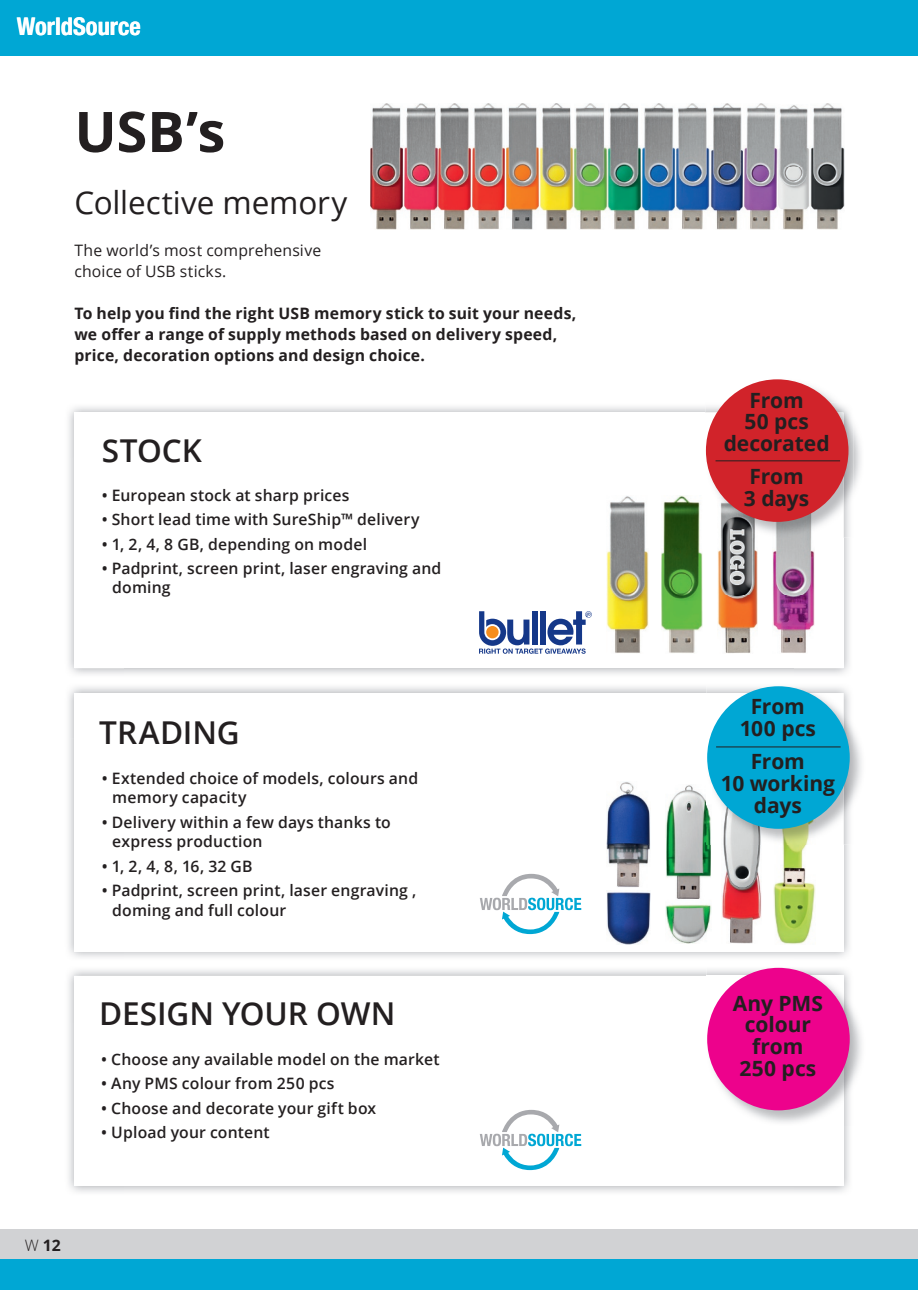
<style>
.page{position:relative;width:918px;height:1290px;background:#fff}
.page>*{position:absolute;margin:0;border:0;box-sizing:border-box;transform-origin:0 0}
.t1{font:700 56px "Open Sans";color:#231f20}
.t2{font:600 31.5px "Open Sans";letter-spacing:-.005em;color:#231f20}
.t3{font:31.5px "Open Sans";letter-spacing:-.005em;color:#231f20}
.t4{font:700 condensed 24.5px "Helvetica Neue LTW1 G";color:#fff}
.t5{font:700 21px/21.9px "Open Sans";letter-spacing:-.005em;color:#231f20;text-align:center}
.t6{font:600 15.75px/19.2px "Open Sans";letter-spacing:.01em;color:#231f20}
.t7{font:700 15.75px/21px "Open Sans";letter-spacing:.01em;color:#231f20}
.t8{font:15.75px/21px "Open Sans";letter-spacing:.01em;color:#231f20}
.s1{font-weight:300}
</style>
<div class="page">
<div style="left:0;top:1229px;width:918px;height:61px;background:#d1d2d4"></div>
<div style="left:0;top:1260px;width:918px;height:30px;background:#00a7d4"></div>
<div style="left:0;top:0;width:918px;height:55px;background:#00a7d4"></div>
<svg style="left:479px;top:611px;width:113px;height:43px"></svg>
<img style="left:718px;top:537px;width:39px;height:116px">
<img style="left:661px;top:496px;width:41px;height:157px">
<img style="left:772px;top:537px;width:43px;height:117px">
<img style="left:606px;top:496px;width:42px;height:157px">
<img style="left:810px;top:103px;width:34px;height:126px">
<img style="left:370px;top:103px;width:407px;height:126px">
<img style="left:778px;top:105px;width:32px;height:124px">
<img style="left:506px;top:103px;width:1px;height:126px">
<img style="left:706px;top:967px;width:156px;height:159px">
<img style="left:706px;top:976px;width:137px;height:150px">
<div style="left:707px;top:968px;width:142px;height:142px;background:#ed028c;border-radius:50%"></div>
<img style="left:722px;top:844px;width:39px;height:99px">
<img style="left:606px;top:782px;width:44px;height:162px">
<img style="left:666px;top:785px;width:40px;height:53px">
<img style="left:666px;top:838px;width:45px;height:106px">
<img style="left:773px;top:844px;width:42px;height:100px">
<img style="left:706px;top:685px;width:156px;height:159px">
<img style="left:706px;top:693px;width:137px;height:151px">
<img style="left:706px;top:785px;width:5px;height:59px">
<div style="left:707px;top:686px;width:142px;height:143px;background:#00a7d4;border-radius:50%"></div>
<img style="left:731px;top:379px;width:130px;height:111px">
<img style="left:705px;top:403px;width:148px;height:134px">
<img style="left:705px;top:412px;width:138px;height:125px">
<div style="left:706px;top:379px;width:142px;height:143px;background:#d1232a;border-radius:50%"></div>
<svg style="left:480px;top:874px;width:101px;height:60px"></svg>
<svg style="left:480px;top:1110px;width:101px;height:60px"></svg>
<hr style="left:715px;top:460px;width:125px;height:1px;background:#231f20">
<hr style="left:716px;top:746px;width:124px;height:1px;background:#231f20">
<h3 class="t4" style="left:17px;top:11px;width:125px">WorldSource</h3>
<h1 class="t1" style="left:74px;top:92px;width:152px">USB’s</h1>
<h2 class="t3" style="left:74px;top:181px;width:274px">Collective memory</h2>
<p class="t8" style="left:74px;top:240px;width:248px">The world’s most comprehensive choice of USB sticks.</p>
<p class="t7" style="left:74px;top:303px;width:503px">To help you find the right USB memory stick to suit your needs, we offer a range of supply methods based on delivery speed, price, decoration options and design choice.</p>
<h2 class="t2" style="left:102px;top:429px;width:102px">STOCK</h2>
<p class="t6" style="left:102px;top:485px;width:249px">• European stock at sharp prices</p>
<p class="t6" style="left:102px;top:509px;width:319px">• Short lead time with SureShip™ delivery</p>
<p class="t6" style="left:102px;top:534px;width:267px">• 1, 2, 4, 8 GB, depending on model</p>
<p class="t6" style="left:112px;top:558px;width:331px;text-indent:-11px">• Padprint, screen print, laser engraving and doming</p>
<h2 class="t2" style="left:99px;top:711px;width:142px">TRADING</h2>
<p class="t6" style="left:112px;top:768px;width:307px;text-indent:-11px">• Extended choice of models, colours and memory capacity</p>
<p class="t6" style="left:112px;top:812px;width:280px;text-indent:-11px">• Delivery within a few days thanks to express production</p>
<p class="t6" style="left:102px;top:856px;width:152px">• 1, 2, 4, 8, 16, 32 GB</p>
<p class="t6" style="left:112px;top:880px;width:306px;text-indent:-11px">• Padprint, screen print, laser engraving , doming and full colour</p>
<p class="t7" style="left:25px;top:1235px;width:38px"><span class="s1">W</span> 12</p>
<h2 class="t2" style="left:99px;top:992px;width:298px">DESIGN YOUR OWN</h2>
<p class="t6" style="left:101px;top:1049px;width:340px">• Choose any available model on the market</p>
<p class="t6" style="left:101px;top:1073px;width:235px">• Any PMS colour from 250 pcs</p>
<p class="t6" style="left:101px;top:1098px;width:276px">• Choose and decorate your gift box</p>
<p class="t6" style="left:101px;top:1122px;width:170px">• Upload your content</p>
<h3 class="t5" style="left:723px;top:388px;width:107px">From<br>50 pcs decorated</h3>
<h3 class="t5" style="left:744px;top:465px;width:67px;text-align:left">From<br>3 days</h3>
<h3 class="t5" style="left:739px;top:695px;width:78px">From<br>100 pcs</h3>
<h3 class="t5" style="left:721px;top:750px;width:116px">From<br>10 working days</h3>
<h3 class="t5" style="left:733px;top:991px;width:92px">Any PMS colour from<br>250 pcs</h3>
</div>
